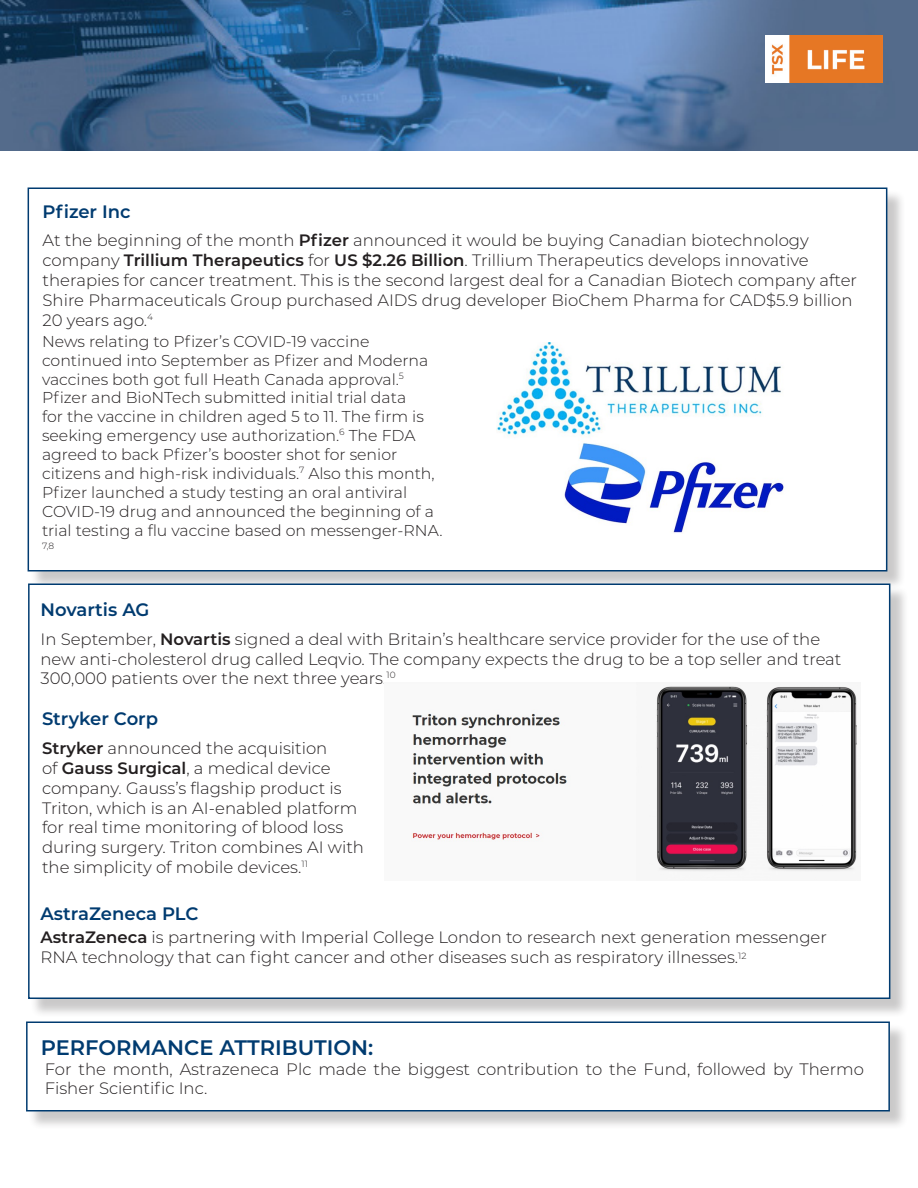
<style>
.page{position:relative;width:918px;height:1188px;background:#fff}
.page>*{position:absolute;margin:0;border:0;box-sizing:border-box;transform-origin:0 0}
.t1{font:600 21px "Montserrat";color:#003b70}
.t2{font:600 18px "Montserrat";color:#003b70}
.t3{font:300 16.5px/19.8px "Montserrat";color:#231f20}
.t4{font:300 15.75px/18.9px "Montserrat";color:#231f20}
.t5{font:300 9px "Montserrat";color:#231f20}
.s1{font-weight:600}
</style>
<div class="page">
<img style="left:0;top:0;width:918px;height:150px">
<img style="left:766px;top:36px;width:116px;height:46px">
<div style="left:30px;top:190px;width:876px;height:400px;background:#231f20;opacity:.24"></div>
<div style="left:28px;top:188px;width:859px;height:384px;background:#fff;border:2px solid #003b70"></div>
<div style="left:30px;top:586px;width:879px;height:432px;background:#231f20;opacity:.24"></div>
<div style="left:28px;top:584px;width:862px;height:415px;background:#fff;border:2px solid #003b70"></div>
<img style="left:496px;top:342px;width:288px;height:191px">
<img style="left:411px;top:686px;width:446px;height:186px">
<div style="left:28px;top:1024px;width:881px;height:106px;background:#231f20;opacity:.24"></div>
<div style="left:26px;top:1022px;width:864px;height:90px;background:#fff;border:2px solid #003b70"></div>
<p class="t2" style="left:43px;top:198px;width:90px">Pfizer Inc</p>
<p class="t3" style="left:43px;top:230px;width:816px">At the beginning of the month <span class="s1">Pfizer</span> announced it would be buying Canadian biotechnology company <span class="s1">Trillium Therapeutics</span> for <span class="s1">US $2.26 Billion</span>. Trillium Therapeutics develops innovative therapies for cancer treatment. This is the second largest deal for a Canadian Biotech company after Shire Pharmaceuticals Group purchased AIDS drug developer BioChem Pharma for CAD$5.9 billion 20 years ago.<sup>4</sup></p>
<p class="t4" style="left:42px;top:331px;width:402px">News relating to Pfizer’s COVID-19 vaccine continued into September as Pfizer and Moderna vaccines both got full Heath Canada approval.<sup>5<br></sup>Pfizer and BioNTech submitted initial trial data<br>for the vaccine in children aged 5 to 11. The firm is seeking emergency use authorization.<sup>6</sup> The FDA agreed to back Pfizer’s booster shot for senior citizens and high-risk individuals.<sup>7</sup> Also this month, Pfizer launched a study testing an oral antiviral COVID-19 drug and announced the beginning of a trial testing a flu vaccine based on messenger-RNA.</p>
<p class="t5" style="left:42px;top:539px;width:14px">7,8</p>
<p class="t2" style="left:40px;top:597px;width:111px">Novartis AG</p>
<p class="t3" style="left:40px;top:628px;width:802px">In September, <span class="s1">Novartis</span> signed a deal with Britain’s healthcare service provider for the use of the new anti-cholesterol drug called Leqvio. The company expects the drug to be a top seller and treat<br>300,000 patients over the next three years.<sup>10</sup></p>
<p class="t2" style="left:42px;top:706px;width:118px">Stryker Corp</p>
<p class="t3" style="left:42px;top:738px;width:324px"><span class="s1">Stryker</span> announced the acquisition<br>of <span class="s1">Gauss Surgical</span>, a medical device company. Gauss’s flagship product is Triton, which is an AI-enabled platform for real time monitoring of blood loss during surgery. Triton combines AI with the simplicity of mobile devices.<sup>11</sup></p>
<p class="t2" style="left:40px;top:901px;width:160px">AstraZeneca PLC</p>
<p class="t3" style="left:40px;top:927px;width:788px"><span class="s1">AstraZeneca</span> is partnering with Imperial College London to research next generation messenger<br>RNA technology that can fight cancer and other diseases such as respiratory illnesses.<sup>12</sup></p>
<p class="t1" style="left:41px;top:1032px;width:334px">PERFORMANCE ATTRIBUTION:</p>
<p class="t3" style="left:45px;top:1059px;width:821px">For the month, Astrazeneca Plc made the biggest contribution to the Fund, followed by Thermo<br>Fisher Scientific Inc.</p>
</div>
